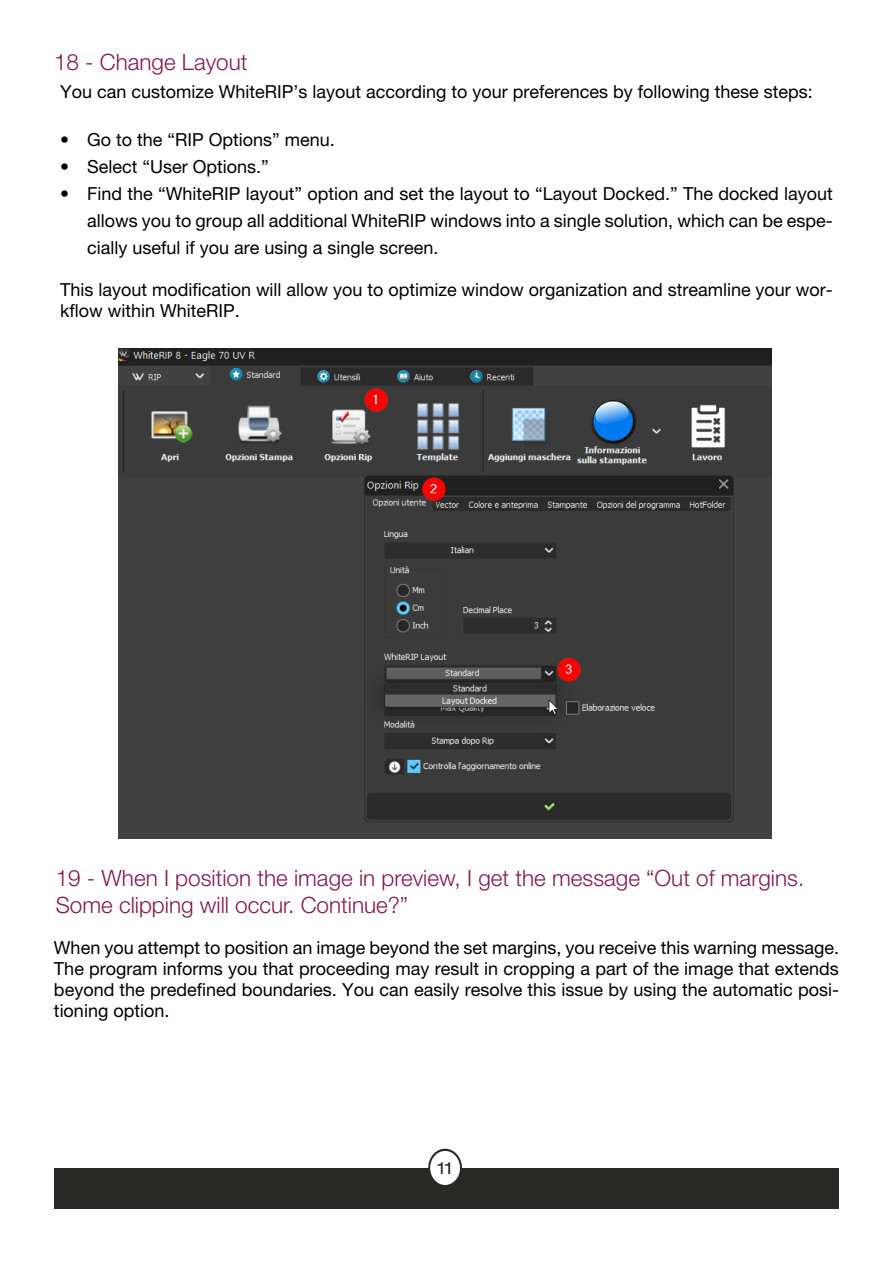
<style>
.page{position:relative;width:893px;height:1263px;background:#fff}
.page>*{position:absolute;margin:0;border:0;box-sizing:border-box;transform-origin:0 0}
.t1{font:300 22.5px/27px "Helvetica Neue LT Pro";color:#841950}
.t2{font:18px/21px "Helvetica Neue LT Pro";color:#000;text-align:justify}
.t3{font:expanded 16.5px "Helvetica Neue LT Pro";color:#282827}
</style>
<div class="page">
<div style="left:54px;top:1168px;width:785px;height:41px;background:#282827"></div>
<svg style="left:428px;top:1149px;width:34px;height:38px"></svg>
<div style="left:430px;top:1151px;width:30px;height:34px;background:#fff;border-radius:50%"></div>
<img style="left:118px;top:348px;width:654px;height:490px">
<p class="t1" style="left:54px;top:48px;width:195px">18 - Change Layout</p>
<p class="t2" style="left:60px;top:80px;width:754px">You can customize WhiteRIP’s layout according to your preferences by following these steps:</p>
<p class="t2" style="left:60px;top:128px;width:276px">• Go to the “RIP Options” menu.</p>
<p class="t2" style="left:60px;top:155px;width:210px">• Select “User Options.”</p>
<p class="t2" style="left:87px;top:179px;width:747px;line-height:27px;text-indent:-27px">• Find the “WhiteRIP layout” option and set the layout to “Layout Docked.” The docked layout allows you to group all additional WhiteRIP windows into a single solution, which can be espe&shy;cially useful if you are using a single screen.</p>
<p class="t2" style="left:60px;top:278px;width:774px">This layout modification will allow you to optimize window organization and streamline your wor&shy;kflow within WhiteRIP.</p>
<p class="t1" style="left:56px;top:864px;width:750px">19 - When I position the image in preview, I get the message “Out of margins.<br>Some clipping will occur. Continue?”</p>
<p class="t2" style="left:54px;top:937px;width:786px">When you attempt to position an image beyond the set margins, you receive this warning message.<br>The program informs you that proceeding may result in cropping a part of the image that extends beyond the predefined boundaries. You can easily resolve this issue by using the automatic posi&shy;tioning option.</p>
<p class="t3" style="left:438px;top:1158px;width:16px">11</p>
</div>
